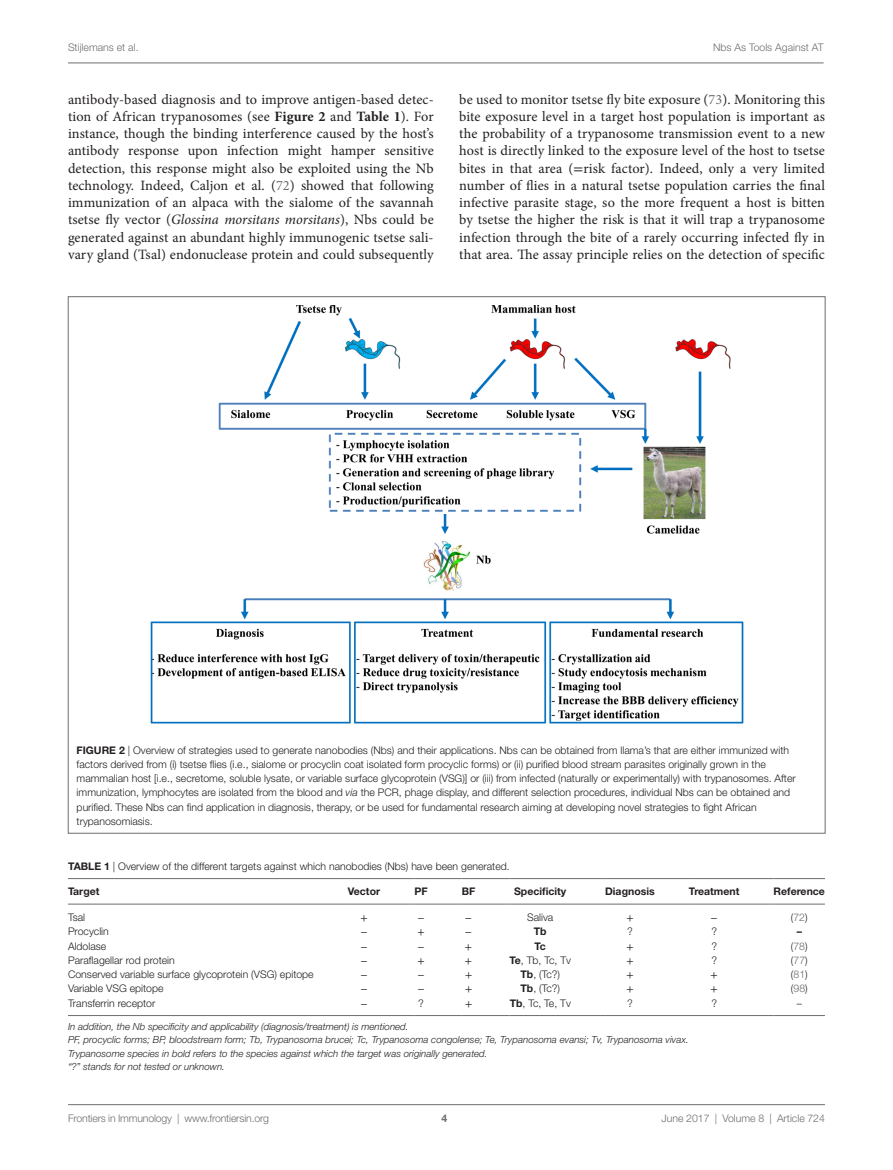
<style>
.page{position:relative;width:893px;height:1170px;background:#fff}
.page>*{position:absolute;margin:0;border:0;box-sizing:border-box;transform-origin:0 0}
.t1{font:14.25px/17.2px "Minion Pro";letter-spacing:.005em;color:#231f20;text-align:justify}
.t2{font:300 10.5px/14.2px "Helvetica Neue LT Std";color:#231f20}
.t3{font:300 10.5px "Helvetica Neue LT Std";color:#6c6d70}
.t4{font:700 10.5px "Helvetica Neue LT Std";color:#231f20}
.t5{font:10.5px "STIX General";color:#231f20}
.t6{font:700 10.5px "Helvetica Neue LT Std";color:#6c6d70}
.t7{font:italic 300 9.75px/13.5px "Helvetica Neue LT Std";color:#231f20}
.s1{font-weight:700}
.s2{color:#6c6d70}
.s3{font-style:italic}
.s4{font-family:"STIX General"}
</style>
<div class="page">
<hr style="left:68px;top:878px;width:280px;height:1px;background:#6c6d70">
<hr style="left:68px;top:903px;width:280px;height:1px;background:#6c6d70">
<hr style="left:348px;top:878px;width:66px;height:1px;background:#6c6d70">
<hr style="left:348px;top:903px;width:66px;height:1px;background:#6c6d70">
<hr style="left:414px;top:878px;width:48px;height:1px;background:#6c6d70">
<hr style="left:414px;top:903px;width:48px;height:1px;background:#6c6d70">
<hr style="left:462px;top:878px;width:47px;height:1px;background:#6c6d70">
<hr style="left:462px;top:903px;width:47px;height:1px;background:#6c6d70">
<hr style="left:509px;top:878px;width:96px;height:1px;background:#6c6d70">
<hr style="left:509px;top:903px;width:96px;height:1px;background:#6c6d70">
<hr style="left:605px;top:878px;width:84px;height:1px;background:#6c6d70">
<hr style="left:605px;top:903px;width:84px;height:1px;background:#6c6d70">
<hr style="left:689px;top:878px;width:85px;height:1px;background:#6c6d70">
<hr style="left:689px;top:903px;width:85px;height:1px;background:#6c6d70">
<hr style="left:774px;top:878px;width:51px;height:1px;background:#6c6d70">
<hr style="left:774px;top:903px;width:51px;height:1px;background:#6c6d70">
<hr style="left:68px;top:1015px;width:280px;height:1px;background:#6c6d70">
<hr style="left:348px;top:1015px;width:66px;height:1px;background:#6c6d70">
<hr style="left:414px;top:1015px;width:48px;height:1px;background:#6c6d70">
<hr style="left:462px;top:1015px;width:47px;height:1px;background:#6c6d70">
<hr style="left:509px;top:1015px;width:96px;height:1px;background:#6c6d70">
<hr style="left:605px;top:1015px;width:84px;height:1px;background:#6c6d70">
<hr style="left:689px;top:1015px;width:85px;height:1px;background:#6c6d70">
<hr style="left:774px;top:1015px;width:51px;height:1px;background:#6c6d70">
<img style="left:150px;top:305px;width:594px;height:418px">
<hr style="left:68px;top:63px;width:756px;height:1px;background:#6c6d70">
<hr style="left:68px;top:1104px;width:757px;height:1px;background:#6c6d70">
<p class="t3" style="left:68px;top:41px;width:72px">Stijlemans et al.</p>
<p class="t3" style="left:713px;top:41px;width:112px">Nbs As Tools Against AT</p>
<p class="t1" style="left:68px;top:90px;width:367px">antibody-based diagnosis and to improve antigen-based detec&shy;tion of African trypanosomes (see <span class="s1">Figure 2</span> and <span class="s1">Table 1</span>). For instance, though the binding interference caused by the host’s antibody response upon infection might hamper sensitive detection, this response might also be exploited using the Nb technology. Indeed, Caljon et al. (<span class="s2">72</span>) showed that following immunization of an alpaca with the sialome of the savannah tsetse fly vector (<span class="s3">Glossina morsitans morsitans</span>), Nbs could be generated against an abundant highly immunogenic tsetse sali&shy;vary gland (Tsal) endonuclease protein and could subsequently</p>
<p class="t1" style="left:459px;top:90px;width:367px">be used to monitor tsetse fly bite exposure (<span class="s2">73</span>). Monitoring this bite exposure level in a target host population is important as the probability of a trypanosome transmission event to a new host is directly linked to the exposure level of the host to tsetse bites in that area (<span class="s4">=</span>risk factor). Indeed, only a very limited number of flies in a natural tsetse population carries the final infective parasite stage, so the more frequent a host is bitten by tsetse the higher the risk is that it will trap a trypanosome infection through the bite of a rarely occurring infected fly in that area. The assay principle relies on the detection of specific</p>
<p class="t2" style="left:77px;top:742px;width:721px"><span class="s1">Figure 2</span> | Overview of strategies used to generate nanobodies (Nbs) and their applications. Nbs can be obtained from llama’s that are either immunized with factors derived from (i) tsetse flies (i.e., sialome or procyclin coat isolated form procyclic forms) or (ii) purified blood stream parasites originally grown in the mammalian host [i.e., secretome, soluble lysate, or variable surface glycoprotein (VSG)] or (iii) from infected (naturally or experimentally) with trypanosomes. After immunization, lymphocytes are isolated from the blood and <span class="s3">via</span> the PCR, phage display, and different selection procedures, individual Nbs can be obtained and purified. These Nbs can find application in diagnosis, therapy, or be used for fundamental research aiming at developing novel strategies to fight African trypanosomiasis.</p>
<p class="t2" style="left:68px;top:859px;width:443px"><span class="s1">Table 1</span> | Overview of the different targets against which nanobodies (Nbs) have been generated.</p>
<p class="t4" style="left:68px;top:884px;width:33px">Target</p>
<p class="t4" style="left:348px;top:884px;width:34px">Vector</p>
<p class="t4" style="left:414px;top:884px;width:15px">PF</p>
<p class="t4" style="left:462px;top:884px;width:15px">BF</p>
<p class="t4" style="left:514px;top:884px;width:54px">Specificity</p>
<p class="t4" style="left:605px;top:884px;width:51px">Diagnosis</p>
<p class="t4" style="left:689px;top:884px;width:52px">Treatment</p>
<p class="t4" style="left:774px;top:884px;width:53px">Reference</p>
<p class="t2" style="left:68px;top:909px;width:19px">Tsal</p>
<p class="t5" style="left:360px;top:910px;width:9px">+</p>
<p class="t5" style="left:417px;top:910px;width:9px">−</p>
<p class="t5" style="left:465px;top:910px;width:9px">−</p>
<p class="t2" style="left:527px;top:909px;width:28px">Saliva</p>
<p class="t5" style="left:626px;top:910px;width:9px">+</p>
<p class="t5" style="left:711px;top:910px;width:9px">−</p>
<p class="t2" style="left:791px;top:909px;width:18px">(<span class="s2">72</span>)</p>
<p class="t2" style="left:68px;top:924px;width:42px">Procyclin</p>
<p class="t5" style="left:360px;top:924px;width:9px">−</p>
<p class="t5" style="left:417px;top:924px;width:9px">+</p>
<p class="t5" style="left:465px;top:924px;width:9px">−</p>
<p class="t4" style="left:534px;top:924px;width:14px">Tb</p>
<p class="t2" style="left:627px;top:924px;width:7px">?</p>
<p class="t2" style="left:711px;top:924px;width:7px">?</p>
<p class="t4" style="left:797px;top:924px;width:7px">–</p>
<p class="t2" style="left:68px;top:938px;width:40px">Aldolase</p>
<p class="t5" style="left:465px;top:938px;width:9px">+</p>
<p class="t4" style="left:535px;top:939px;width:13px">Tc</p>
<p class="t5" style="left:626px;top:938px;width:9px">+</p>
<p class="t2" style="left:711px;top:938px;width:7px">?</p>
<p class="t2" style="left:791px;top:938px;width:18px">(<span class="s2">78</span>)</p>
<p class="t2" style="left:68px;top:952px;width:108px">Paraflagellar rod protein</p>
<p class="t5" style="left:417px;top:952px;width:9px">+</p>
<p class="t5" style="left:465px;top:952px;width:9px">+</p>
<p class="t2" style="left:510px;top:952px;width:63px"><span class="s1">Te</span>, Tb, Tc, Tv</p>
<p class="t5" style="left:626px;top:952px;width:9px">+</p>
<p class="t2" style="left:711px;top:952px;width:7px">?</p>
<p class="t2" style="left:791px;top:952px;width:18px">(<span class="s2">77</span>)</p>
<p class="t2" style="left:68px;top:966px;width:247px">Conserved variable surface glycoprotein (VSG) epitope</p>
<p class="t5" style="left:360px;top:967px;width:9px">−</p>
<p class="t5" style="left:417px;top:967px;width:9px">−</p>
<p class="t5" style="left:465px;top:967px;width:9px">+</p>
<p class="t2" style="left:521px;top:966px;width:41px"><span class="s1">Tb</span>, (Tc?)</p>
<p class="t5" style="left:626px;top:967px;width:9px">+</p>
<p class="t5" style="left:711px;top:967px;width:9px">+</p>
<p class="t2" style="left:791px;top:966px;width:18px">(<span class="s2">81</span>)</p>
<p class="t2" style="left:68px;top:981px;width:97px">Variable VSG epitope</p>
<p class="t5" style="left:360px;top:981px;width:9px">−</p>
<p class="t5" style="left:417px;top:981px;width:9px">−</p>
<p class="t5" style="left:465px;top:981px;width:9px">+</p>
<p class="t2" style="left:521px;top:981px;width:41px"><span class="s1">Tb</span>, (Tc?)</p>
<p class="t5" style="left:626px;top:981px;width:9px">+</p>
<p class="t5" style="left:711px;top:981px;width:9px">+</p>
<p class="t2" style="left:791px;top:981px;width:18px">(<span class="s2">98</span>)</p>
<p class="t2" style="left:68px;top:995px;width:89px">Transferrin receptor</p>
<p class="t2" style="left:418px;top:995px;width:7px">?</p>
<p class="t5" style="left:465px;top:995px;width:9px">+</p>
<p class="t2" style="left:510px;top:995px;width:63px"><span class="s1">Tb</span>, Tc, Te, Tv</p>
<p class="t2" style="left:627px;top:995px;width:7px">?</p>
<p class="t2" style="left:711px;top:995px;width:7px">?</p>
<p class="t2" style="left:797px;top:995px;width:7px">–</p>
<p class="t7" style="left:68px;top:1019px;width:622px">In addition, the Nb specificity and applicability (diagnosis/treatment) is mentioned.<br>PF, procyclic forms; BP, bloodstream form; Tb, Trypanosoma brucei; Tc, Trypanosoma congolense; Te, Trypanosoma evansi; Tv, Trypanosoma vivax.<br>Trypanosome species in bold refers to the species against which the target was originally generated.<br>“?” stands for not tested or unknown.</p>
<p class="t3" style="left:68px;top:1111px;width:203px">Frontiers in Immunology | www.frontiersin.org</p>
<p class="t3" style="left:662px;top:1111px;width:165px">June 2017 | Volume 8 | Article 724</p>
<p class="t6" style="left:441px;top:1111px;width:7px">4</p>
</div>
